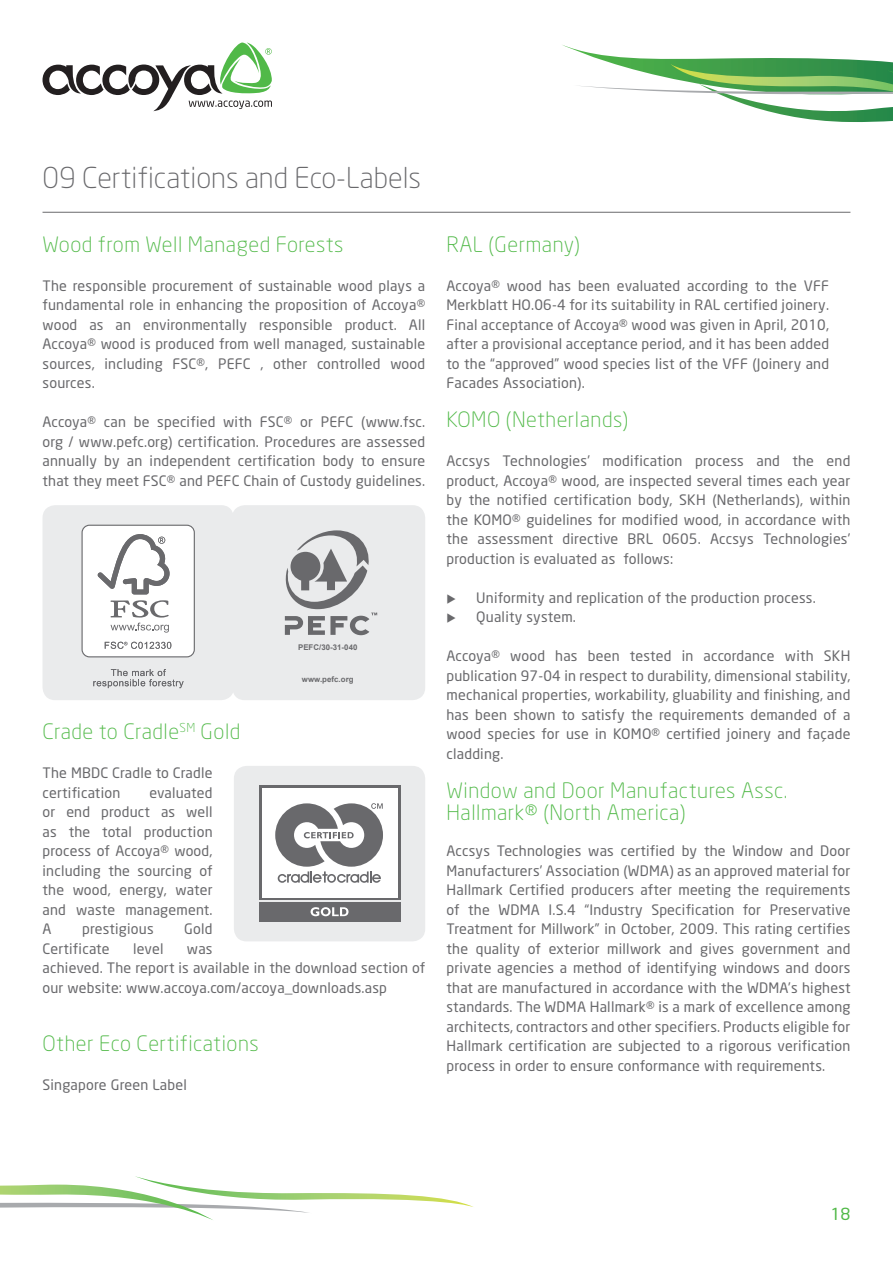
<style>
.page{position:relative;width:893px;height:1263px;background:#fff}
.page>*{position:absolute;margin:0;border:0;box-sizing:border-box;transform-origin:0 0}
.t1{font:300 28.5px "Neo Sans";color:#69696c}
.t2{font:300 21px/22.5px "Neo Sans";letter-spacing:.025em;color:#51b948}
.t3{font:16.5px "Neo Sans";color:#51b948}
.t4{font:14.25px/19.5px "Neo Sans";letter-spacing:.015em;color:#69696c;text-align:justify}
.t5{font:700 7.8px "Arial";letter-spacing:.005em;color:#69696c}
</style>
<div class="page">
<div style="left:43px;top:505px;width:191px;height:195px;background:#eaebec;border-radius:13px"></div>
<div style="left:232px;top:505px;width:193px;height:195px;background:#eaebec;border-radius:13px"></div>
<svg style="left:284px;top:530px;width:93px;height:105px"></svg>
<div style="left:234px;top:766px;width:191px;height:175px;background:#eaebec;border-radius:13px"></div>
<div style="left:259px;top:902px;width:141px;height:20px;background:#69696c"></div>
<svg style="left:311px;top:907px;width:37px;height:9px"></svg>
<svg style="left:259px;top:785px;width:141px;height:115px"></svg>
<div style="left:262px;top:788px;width:135px;height:109px;background:#fff"></div>
<svg style="left:275px;top:803px;width:108px;height:80px"></svg>
<svg style="left:43px;top:43px;width:229px;height:68px"></svg>
<svg style="left:563px;top:45px;width:330px;height:77px"></svg>
<hr style="left:43px;top:212px;width:807px;height:1px;background:#69696c">
<svg style="left:0;top:1176px;width:473px;height:44px"></svg>
<div style="left:82px;top:525px;width:112px;height:132px;background:#fff;border-radius:7px"></div>
<div style="left:82px;top:525px;width:113px;height:132px;border:1px solid #69696c;border-radius:7px"></div>
<svg style="left:111px;top:623px;width:58px;height:10px"></svg>
<svg style="left:111px;top:600px;width:58px;height:17px"></svg>
<svg style="left:97px;top:534px;width:73px;height:60px"></svg>
<svg style="left:105px;top:642px;width:66px;height:7px"></svg>
<svg style="left:93px;top:669px;width:91px;height:19px"></svg>
<h1 class="t1" style="left:43px;top:161px;width:380px">09 Certifications and Eco-Labels</h1>
<h2 class="t2" style="left:43px;top:233px;width:302px">Wood from Well Managed Forests</h2>
<p class="t4" style="left:43px;top:275px;width:384px">The responsible procurement of sustainable wood plays a fundamental role in enhancing the proposition of Accoya® wood as an environmentally responsible product. All Accoya® wood is produced from well managed, sustainable sources, including FSC®, PEFC , other controlled wood sources.</p>
<p class="t4" style="left:43px;top:412px;width:384px">Accoya® can be specified with FSC® or PEFC (www.fsc. org / www.pefc.org) certification. Procedures are assessed annually by an independent certification body to ensure that they meet FSC® and PEFC Chain of Custody guidelines.</p>
<p class="t5" style="left:298px;top:642px;width:61px">PEFC/30-31-040</p>
<p class="t5" style="left:302px;top:674px;width:53px">www.pefc.org</p>
<h2 class="t2" style="left:43px;top:720px;width:199px">Crade to Cradle<sup>SM</sup> Gold</h2>
<p class="t4" style="left:43px;top:763px;width:172px">The MBDC Cradle to Cradle certification</p>
<p class="t4" style="left:43px;top:782px;width:172px;text-indent:107px">evaluated or end product as well as the total production process of Accoya® wood, including the sourcing of the wood, energy, water and waste management.<br>A</p>
<p class="t4" style="left:82px;top:919px;width:73px">prestigious</p>
<p class="t4" style="left:184px;top:919px;width:30px">Gold</p>
<p class="t4" style="left:43px;top:938px;width:69px">Certificate</p>
<p class="t4" style="left:133px;top:938px;width:32px">level</p>
<p class="t4" style="left:43px;top:938px;width:384px;text-align:left;text-indent:144px">was<br>achieved. The report is available in the download section of our website: www.accoya.com/accoya_downloads.asp</p>
<h2 class="t2" style="left:43px;top:1032px;width:218px">Other Eco Certifications</h2>
<p class="t4" style="left:43px;top:1075px;width:146px">Singapore Green Label</p>
<h2 class="t2" style="left:446px;top:233px;width:135px">RAL (Germany)</h2>
<p class="t4" style="left:446px;top:275px;width:384px">Accoya® wood has been evaluated according to the VFF Merkblatt HO.06-4 for its suitability in RAL certified joinery.<br>Final acceptance of Accoya® wood was given in April, 2010, after a provisional acceptance period, and it has been added to the “approved” wood species list of the VFF (Joinery and Facades Association).</p>
<h2 class="t2" style="left:446px;top:408px;width:183px">KOMO (Netherlands)</h2>
<p class="t4" style="left:446px;top:451px;width:405px">Accsys Technologies’ modification process and the end product, Accoya® wood, are inspected several times each year by the notified certification body, SKH (Netherlands), within the KOMO® guidelines for modified wood, in accordance with the assessment directive BRL 0605. Accsys Technologies’ production is evaluated as follows:</p>
<p class="t4" style="left:476px;top:587px;width:341px">Uniformity and replication of the production process.<br>Quality system.</p>
<p class="t4" style="left:446px;top:646px;width:405px">Accoya® wood has been tested in accordance with SKH publication 97-04 in respect to durability, dimensional stability, mechanical properties, workability, gluability and finishing, and has been shown to satisfy the requirements demanded of a wood species for use in KOMO® certified joinery and façade cladding.</p>
<h2 class="t2" style="left:446px;top:779px;width:342px">Window and Door Manufactures Assc.<br>Hallmark® (North America)</h2>
<p class="t4" style="left:446px;top:841px;width:405px">Accsys Technologies was certified by the Window and Door Manufacturers’ Association (WDMA) as an approved material for Hallmark Certified producers after meeting the requirements of the WDMA I.S.4 “Industry Specification for Preservative Treatment for Millwork” in October, 2009. This rating certifies the quality of exterior millwork and gives government and private agencies a method of identifying windows and doors that are manufactured in accordance with the WDMA’s highest standards. The WDMA Hallmark® is a mark of excellence among architects, contractors and other specifiers. Products eligible for Hallmark certification are subjected to a rigorous verification process in order to ensure conformance with requirements.</p>
<p class="t3" style="left:830px;top:1203px;width:21px">18</p>
</div>
